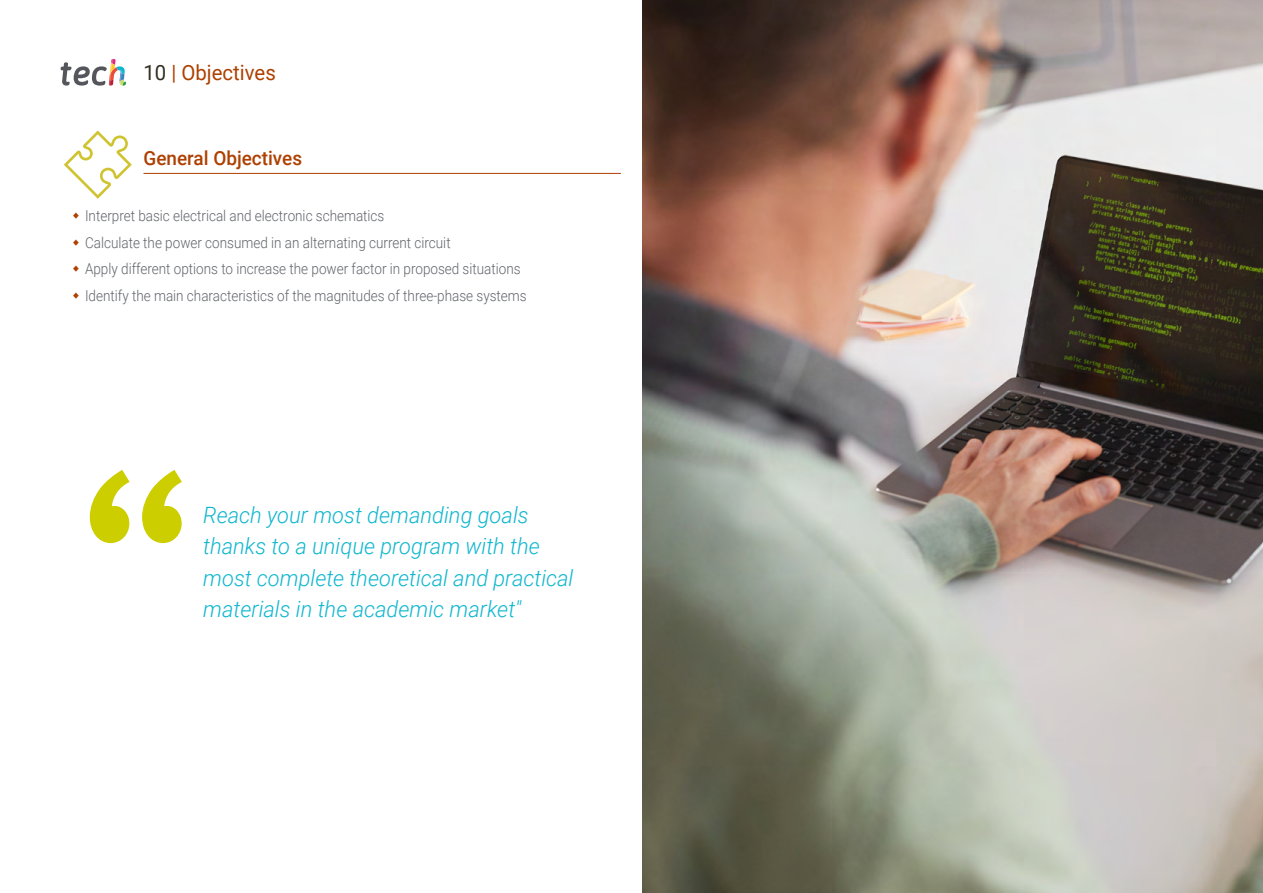
<style>
.page{position:relative;width:1263px;height:893px;background:#fff}
.page>*{position:absolute;margin:0;border:0;box-sizing:border-box;transform-origin:0 0}
.t1{font:italic 300 22.5px/31.5px "Roboto";color:#0fb6cf}
.t2{font:21px "Roboto";color:#ae4000}
.t3{font:500 19.5px "Roboto";color:#ae4000}
.t4{font:300 15px/26.7px "Roboto";color:#61646a;scale:.9 1}
.s1{color:#312e20}
</style>
<div class="page">
<hr style="left:144px;top:173px;width:477px;height:1px;background:#ae4000">
<svg style="left:61px;top:59px;width:65px;height:27px"></svg>
<img style="left:642px;top:0;width:621px;height:893px">
<svg style="left:90px;top:470px;width:92px;height:73px"></svg>
<svg style="left:64px;top:130px;width:68px;height:69px"></svg>
<h2 class="t2" style="left:144px;top:57px;width:134px"><span class="s1">10</span> | Objectives</h2>
<h3 class="t3" style="left:144px;top:144px;width:160px">General Objectives</h3>
<p class="t4" style="left:85px;top:202px;width:492px">Interpret basic electrical and electronic schematics<br>Calculate the power consumed in an alternating current circuit<br>Apply different options to increase the power factor in proposed situations Identify the main characteristics of the magnitudes of three-phase systems</p>
<h1 class="t1" style="left:203px;top:498px;width:372px">Reach your most demanding goals thanks to a unique program with the most complete theoretical and practical materials in the academic market"</h1>
</div>
